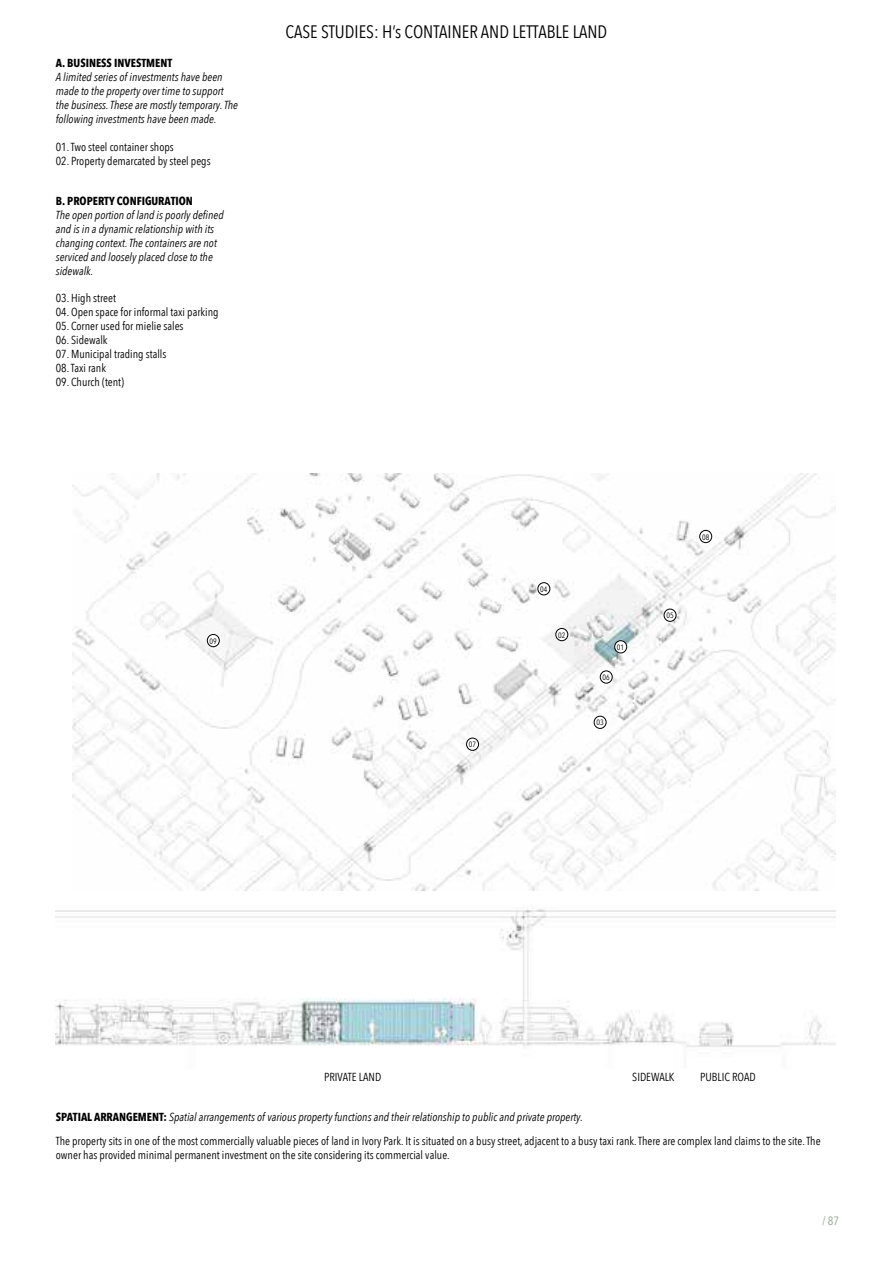
<style>
.page{position:relative;width:893px;height:1263px;background:#fff}
.page>*{position:absolute;margin:0;border:0;box-sizing:border-box;transform-origin:0 0}
.t1{font:18px "Avenir Next Condensed";color:#000}
.t2{font:12px "Avenir Next Condensed";color:#98a196}
.t3{font:11.55px/24.5px "Avenir Next Condensed";color:#000}
.t4{font:italic 11.55px/14px "Avenir Next Condensed";color:#000}
.t5{font:700 11.55px "Avenir Next Condensed";color:#000}
.t6{font:7.8px "Avenir Next Condensed";color:#000}
.s1{font-weight:700}
.s2{font-style:italic}
</style>
<div class="page">
<img style="left:56px;top:890px;width:780px;height:157px">
<img style="left:72px;top:473px;width:764px;height:417px">
<div style="left:207px;top:634px;width:12px;height:13px;background:#fff;border-radius:50%"></div>
<div style="left:207px;top:634px;width:12px;height:13px;border:1px solid #000;border-radius:50%"></div>
<div style="left:700px;top:530px;width:12px;height:13px;background:#fff;border-radius:50%"></div>
<div style="left:700px;top:530px;width:12px;height:13px;border:1px solid #000;border-radius:50%"></div>
<div style="left:615px;top:641px;width:12px;height:12px;background:#fff;border-radius:50%"></div>
<div style="left:615px;top:641px;width:12px;height:12px;border:1px solid #000;border-radius:50%"></div>
<div style="left:556px;top:628px;width:12px;height:13px;background:#fff;border-radius:50%"></div>
<div style="left:556px;top:628px;width:12px;height:13px;border:1px solid #000;border-radius:50%"></div>
<div style="left:538px;top:583px;width:12px;height:12px;background:#fff;border-radius:50%"></div>
<div style="left:538px;top:582px;width:12px;height:13px;border:1px solid #000;border-radius:50%"></div>
<div style="left:600px;top:671px;width:12px;height:12px;background:#fff;border-radius:50%"></div>
<div style="left:600px;top:671px;width:12px;height:12px;border:1px solid #000;border-radius:50%"></div>
<div style="left:664px;top:609px;width:12px;height:12px;background:#fff;border-radius:50%"></div>
<div style="left:664px;top:609px;width:12px;height:12px;border:1px solid #000;border-radius:50%"></div>
<div style="left:594px;top:716px;width:12px;height:12px;background:#fff;border-radius:50%"></div>
<div style="left:594px;top:716px;width:12px;height:12px;border:1px solid #000;border-radius:50%"></div>
<div style="left:467px;top:738px;width:12px;height:12px;background:#fff;border-radius:50%"></div>
<div style="left:466px;top:738px;width:13px;height:12px;border:1px solid #000;border-radius:50%"></div>
<p class="t5" style="left:56px;top:56px;width:118px">A. BUSINESS INVESTMENT</p>
<p class="t4" style="left:56px;top:70px;width:184px">A limited series of investments have been made to the property over time to support the business. These are mostly temporary. The following investments have been made.</p>
<p class="t3" style="left:56px;top:134px;width:119px">01. Two steel container shops</p>
<p class="t3" style="left:56px;top:148px;width:156px">02. Property demarcated by steel pegs</p>
<p class="t5" style="left:56px;top:194px;width:139px">B. PROPERTY CONFIGURATION</p>
<p class="t4" style="left:56px;top:208px;width:169px">The open portion of land is poorly defined and is in a dynamic relationship with its changing context. The containers are not serviced and loosely placed close to the sidewalk.</p>
<p class="t3" style="left:56px;top:286px;width:62px">03. High street</p>
<p class="t3" style="left:56px;top:299px;width:164px">04. Open space for informal taxi parking</p>
<p class="t3" style="left:56px;top:313px;width:129px">05. Corner used for mielie sales</p>
<p class="t3" style="left:56px;top:327px;width:53px">06. Sidewalk</p>
<p class="t3" style="left:56px;top:341px;width:112px">07. Municipal trading stalls</p>
<p class="t3" style="left:56px;top:355px;width:52px">08. Taxi rank</p>
<p class="t3" style="left:56px;top:369px;width:70px">09. Church (tent)</p>
<h1 class="t1" style="left:286px;top:16px;width:323px">CASE STUDIES: H’s CONTAINER AND LETTABLE LAND</h1>
<p class="t6" style="left:210px;top:634px;width:9px">09</p>
<p class="t6" style="left:469px;top:738px;width:9px">07</p>
<p class="t6" style="left:540px;top:583px;width:9px">04</p>
<p class="t6" style="left:558px;top:628px;width:9px">02</p>
<p class="t6" style="left:617px;top:641px;width:9px">01</p>
<p class="t6" style="left:602px;top:671px;width:9px">06</p>
<p class="t6" style="left:596px;top:716px;width:9px">03</p>
<p class="t6" style="left:666px;top:609px;width:9px">05</p>
<p class="t6" style="left:702px;top:530px;width:9px">08</p>
<p class="t3" style="left:324px;top:1064px;width:59px">PRIVATE LAND</p>
<p class="t3" style="left:632px;top:1064px;width:44px">SIDEWALK</p>
<p class="t3" style="left:700px;top:1064px;width:57px">PUBLIC ROAD</p>
<p class="t3" style="left:56px;top:1104px;width:766px"><span class="s1">SPATIAL ARRANGEMENT:</span> <span class="s2">Spatial arrangements of various property functions and their relationship to public and private property.<br></span>The property sits in one of the most commercially valuable pieces of land in Ivory Park. It is situated on a busy street, adjacent to a busy taxi rank. There are complex land claims to the site. The</p>
<p class="t3" style="left:56px;top:1142px;width:395px">owner has provided minimal permanent investment on the site considering its commercial value.</p>
<p class="t2" style="left:822px;top:1210px;width:18px">/ 87</p>
</div>
